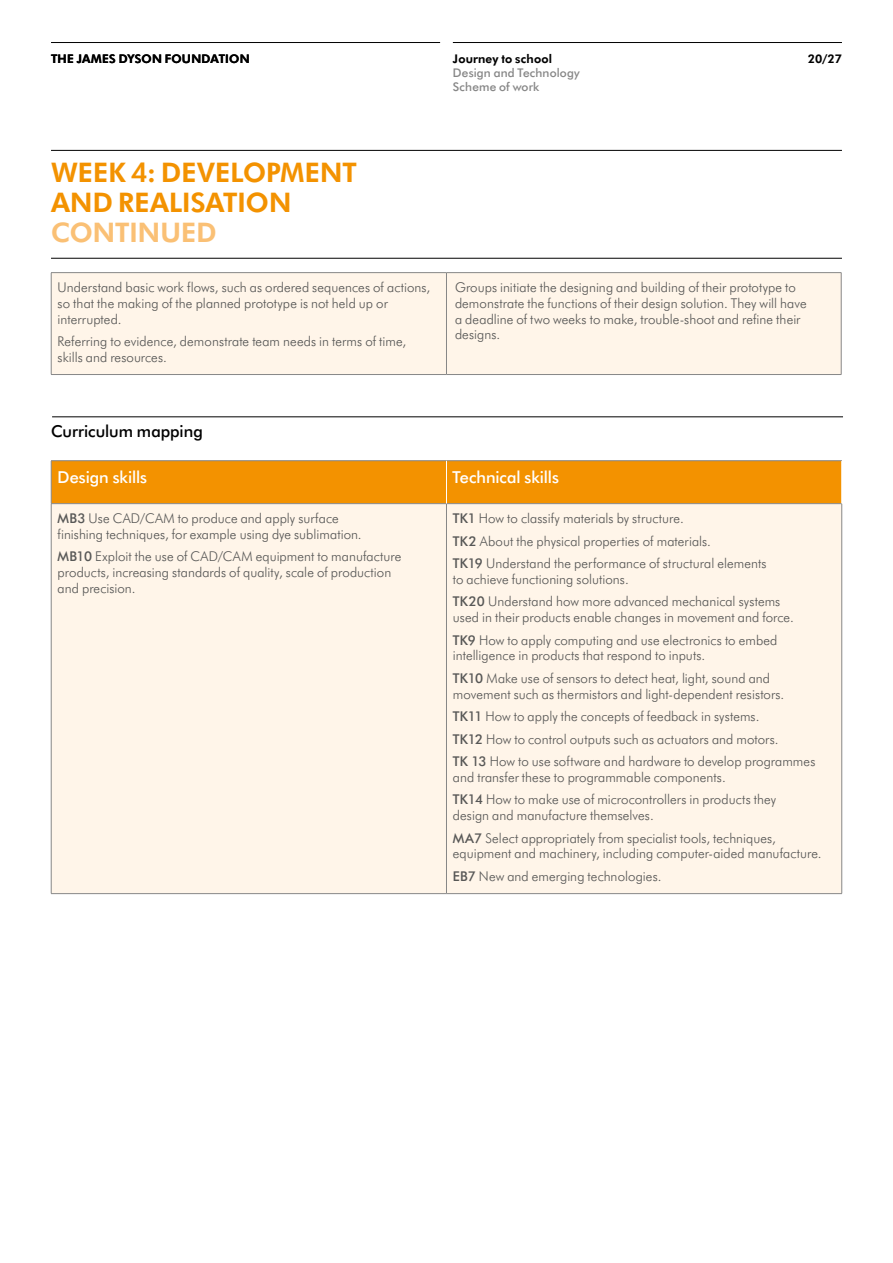
<style>
.page{position:relative;width:893px;height:1263px;background:#fff}
.page>*{position:absolute;margin:0;border:0;box-sizing:border-box;transform-origin:0 0}
.t1{font:800 27px/30px "Futura B Tfor Dyson";letter-spacing:.005em;color:#f39200}
.t2{font:800 27px "Futura B Tfor Dyson";letter-spacing:.005em;color:#fac075}
.t3{font:500 16.5px "Futura B Tfor Dyson";color:#fff}
.t4{font:500 16.5px "Futura B Tfor Dyson";letter-spacing:-.005em;color:#000}
.t5{font:300 13.5px/22.5px "Futura B Tfor Dyson";letter-spacing:.005em;color:#575756}
.t6{font:800 12px "Futura B Tfor Dyson";letter-spacing:.015em;color:#000}
.t7{font:500 12px/14px "Futura B Tfor Dyson";letter-spacing:.015em;color:#878787}
.s1{font-weight:500}
</style>
<div class="page">
<hr style="left:51px;top:42px;width:389px;height:1px;background:#000">
<hr style="left:453px;top:42px;width:389px;height:1px;background:#000">
<hr style="left:51px;top:258px;width:791px;height:1px;background:#000">
<hr style="left:51px;top:150px;width:791px;height:1px;background:#000">
<div style="left:52px;top:461px;width:789px;height:42px;background:#f39200"></div>
<div style="left:52px;top:504px;width:789px;height:389px;background:#fff5e9"></div>
<hr style="left:51px;top:461px;width:1px;height:42px;background:#878787">
<hr style="left:51px;top:504px;width:1px;height:389px;background:#878787">
<hr style="left:51px;top:460px;width:395px;height:1px;background:#878787">
<hr style="left:446px;top:460px;width:396px;height:1px;background:#878787">
<hr style="left:51px;top:503px;width:395px;height:1px;background:#878787">
<hr style="left:446px;top:503px;width:396px;height:1px;background:#878787">
<hr style="left:446px;top:504px;width:1px;height:389px;background:#878787">
<hr style="left:841px;top:504px;width:1px;height:389px;background:#878787">
<hr style="left:51px;top:893px;width:395px;height:1px;background:#878787">
<hr style="left:446px;top:893px;width:396px;height:1px;background:#878787">
<hr style="left:446px;top:461px;width:1px;height:42px;background:#fff">
<div style="left:52px;top:273px;width:789px;height:101px;background:#fff5e9"></div>
<hr style="left:51px;top:272px;width:395px;height:1px;background:#878787">
<hr style="left:51px;top:273px;width:1px;height:101px;background:#878787">
<hr style="left:446px;top:272px;width:395px;height:1px;background:#878787">
<hr style="left:446px;top:273px;width:1px;height:101px;background:#878787">
<hr style="left:841px;top:273px;width:1px;height:101px;background:#878787">
<hr style="left:51px;top:374px;width:395px;height:1px;background:#878787">
<hr style="left:446px;top:374px;width:395px;height:1px;background:#878787">
<hr style="left:52px;top:417px;width:791px;height:1px;background:#000">
<p class="t6" style="left:51px;top:50px;width:200px">THE JAMES DYSON FOUNDATION</p>
<p class="t6" style="left:453px;top:50px;width:101px">Journey to school</p>
<p class="t6" style="left:808px;top:50px;width:36px">20/27</p>
<p class="t7" style="left:453px;top:65px;width:128px">Design and Technology<br>Scheme of work</p>
<h1 class="t1" style="left:51px;top:157px;width:307px">WEEK 4: DEVELOPMENT<br>AND REALISATION</h1>
<h1 class="t2" style="left:51px;top:213px;width:167px">CONTINUED</h1>
<p class="t5" style="left:58px;top:279px;width:374px;line-height:15.8px">Understand basic work flows, such as ordered sequences of actions, so that the making of the planned prototype is not held up or interrupted.</p>
<p class="t5" style="left:58px;top:333px;width:350px;line-height:15.8px">Referring to evidence, demonstrate team needs in terms of time, skills and resources.</p>
<p class="t4" style="left:51px;top:420px;width:153px">Curriculum mapping</p>
<p class="t5" style="left:455px;top:279px;width:353px;line-height:15.8px">Groups initiate the designing and building of their prototype to demonstrate the functions of their design solution. They will have a deadline of two weeks to make, trouble-shoot and refine their designs.</p>
<p class="t3" style="left:58px;top:465px;width:91px">Design skills</p>
<p class="t3" style="left:452px;top:465px;width:108px">Technical skills</p>
<p class="t5" style="left:58px;top:510px;width:306px;line-height:15.8px"><span class="s1">MB3</span> Use CAD/CAM to produce and apply surface finishing techniques, for example using dye sublimation.</p>
<p class="t5" style="left:58px;top:548px;width:345px;line-height:15.8px"><span class="s1">MB10</span> Exploit the use of CAD/CAM equipment to manufacture products, increasing standards of quality, scale of production and precision.</p>
<p class="t5" style="left:453px;top:506px;width:315px"><span class="s1">TK1</span> How to classify materials by structure.<br><span class="s1">TK2</span> About the physical properties of materials.<br><span class="s1">TK19</span> Understand the performance of structural elements</p>
<p class="t5" style="left:453px;top:567px;width:329px">to achieve functioning solutions.<br><span class="s1">TK20</span> Understand how more advanced mechanical systems</p>
<p class="t5" style="left:453px;top:605px;width:342px">used in their products enable changes in movement and force.<br><span class="s1">TK9</span> How to apply computing and use electronics to embed</p>
<p class="t5" style="left:453px;top:644px;width:319px">intelligence in products that respond to inputs.<br><span class="s1">TK10</span> Make use of sensors to detect heat, light, sound and</p>
<p class="t5" style="left:453px;top:682px;width:364px">movement such as thermistors and light-dependent resistors.<br><span class="s1">TK11</span> How to apply the concepts of feedback in systems.<br><span class="s1">TK12</span> How to control outputs such as actuators and motors.<br><span class="s1">TK 13</span> How to use software and hardware to develop programmes</p>
<p class="t5" style="left:453px;top:765px;width:325px">and transfer these to programmable components.<br><span class="s1">TK14</span> How to make use of microcontrollers in products they</p>
<p class="t5" style="left:453px;top:804px;width:324px">design and manufacture themselves.<br><span class="s1">MA7</span> Select appropriately from specialist tools, techniques,</p>
<p class="t5" style="left:453px;top:842px;width:370px">equipment and machinery, including computer-aided manufacture.<br><span class="s1">EB7</span> New and emerging technologies.</p>
</div>
